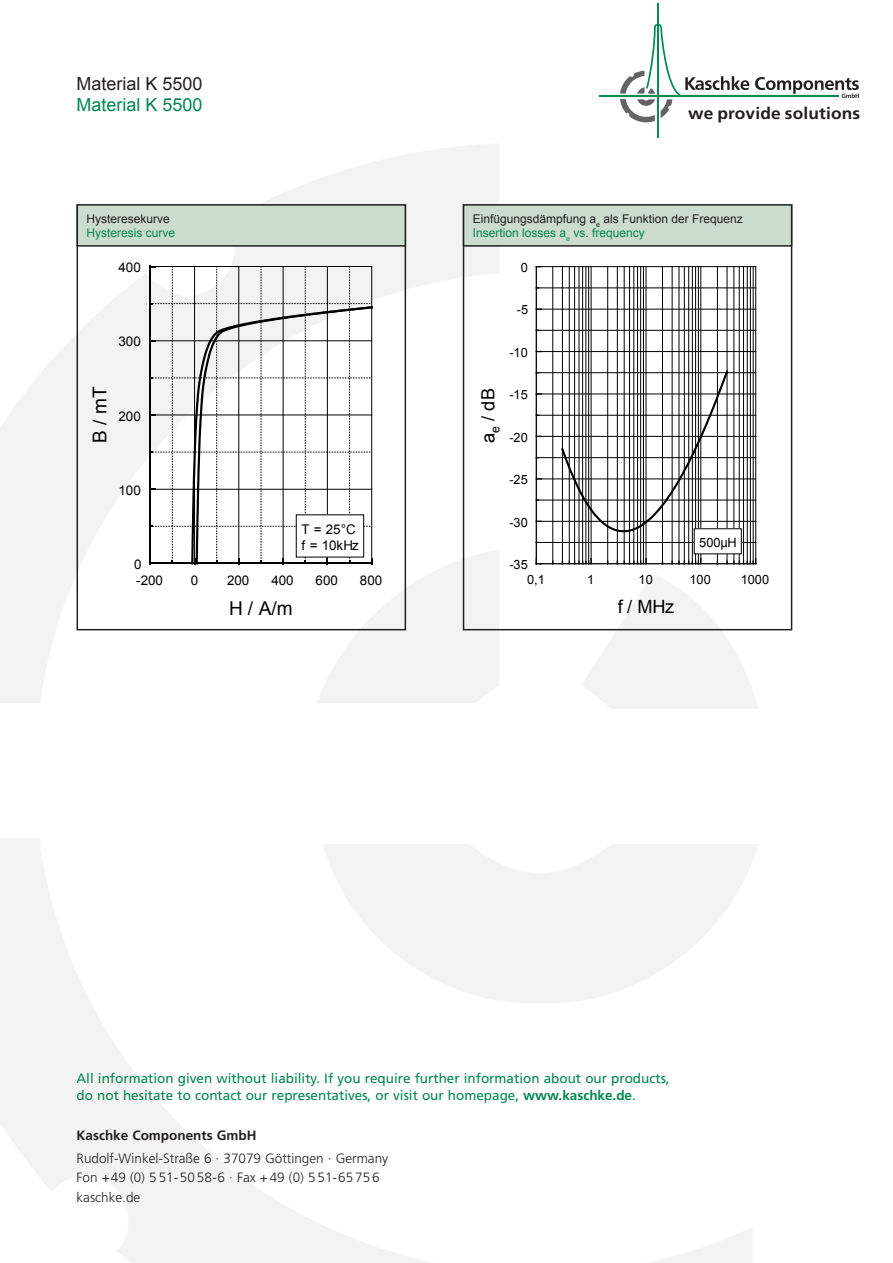
<style>
.page{position:relative;width:893px;height:1263px;background:#fff}
.page>*{position:absolute;margin:0;border:0;box-sizing:border-box;transform-origin:0 0}
.t1{font:19.05px "Arial";color:#000}
.t2{font:18.3px "Arial";color:#000}
.Material_-_deutsch{font:18px "Arial";color:#231f20}
.Material_-_englisch{font:18px "Arial";color:#02874f}
.Solutions{font:700 16.5px "Frutiger LT Std";letter-spacing:.01em;color:#231f20;scale:1.05 1}
.Frutiger_Bold{font:13.5px "Frutiger LT Std";color:#02874f}
.Frutiger_Bold-2{font:300 13.5px "Frutiger LT Std";color:#231f20}
.Frutiger_Bold-3{font:700 13.5px "Frutiger LT Std";color:#231f20}
.t3{font:13.35px/16px "Arial";color:#000}
.t4{font:12.75px "Arial";color:#000}
.Tabellentext_deutsch{font:12px "Arial";color:#231f20}
.Tabellentext_englisc{font:12px "Arial";color:#02874f}
.s1{font-weight:700}
</style>
<div class="page">
<img style="left:0;top:144px;width:793px;height:1119px">
<hr style="left:657px;top:4px;width:2px;height:93px;background:#008c4e">
<svg style="left:755px;top:77px;width:104px;height:21px"></svg>
<hr style="left:657px;top:95px;width:182px;height:2px;background:#008c4e">
<svg style="left:620px;top:24px;width:129px;height:98px"></svg>
<hr style="left:657px;top:93px;width:2px;height:45px;background:#008c4e">
<hr style="left:599px;top:95px;width:60px;height:2px;background:#008c4e">
<div style="left:77px;top:204px;width:329px;height:426px;border:2px solid #231f20"></div>
<div style="left:77px;top:205px;width:328px;height:41px;background:#ccdccf"></div>
<div style="left:77px;top:204px;width:329px;height:43px;border:2px solid #231f20"></div>
<div style="left:463px;top:204px;width:329px;height:426px;border:2px solid #231f20"></div>
<div style="left:464px;top:205px;width:328px;height:41px;background:#ccdccf"></div>
<div style="left:463px;top:204px;width:329px;height:43px;border:2px solid #231f20"></div>
<svg style="left:149px;top:266px;width:223px;height:298px"></svg>
<hr style="left:150px;top:266px;width:1px;height:298px;background:#000">
<div style="left:296px;top:515px;width:68px;height:42px;background:#fff"></div>
<hr style="left:591px;top:267px;width:1px;height:297px;background:#000">
<hr style="left:646px;top:267px;width:1px;height:297px;background:#000">
<hr style="left:700px;top:267px;width:1px;height:297px;background:#000">
<hr style="left:755px;top:267px;width:1px;height:297px;background:#000">
<hr style="left:552px;top:267px;width:1px;height:297px;background:#000">
<hr style="left:562px;top:267px;width:1px;height:297px;background:#000">
<hr style="left:569px;top:267px;width:1px;height:297px;background:#000">
<hr style="left:574px;top:267px;width:1px;height:297px;background:#000">
<hr style="left:579px;top:267px;width:1px;height:297px;background:#000">
<hr style="left:582px;top:267px;width:1px;height:297px;background:#000">
<hr style="left:585px;top:267px;width:1px;height:297px;background:#000">
<hr style="left:588px;top:267px;width:1px;height:297px;background:#000">
<hr style="left:607px;top:267px;width:1px;height:297px;background:#000">
<hr style="left:617px;top:267px;width:1px;height:297px;background:#000">
<hr style="left:624px;top:267px;width:1px;height:297px;background:#000">
<hr style="left:629px;top:267px;width:1px;height:297px;background:#000">
<hr style="left:633px;top:267px;width:1px;height:297px;background:#000">
<hr style="left:637px;top:267px;width:1px;height:297px;background:#000">
<hr style="left:640px;top:267px;width:1px;height:297px;background:#000">
<hr style="left:643px;top:267px;width:1px;height:297px;background:#000">
<hr style="left:662px;top:267px;width:1px;height:297px;background:#000">
<hr style="left:672px;top:267px;width:1px;height:297px;background:#000">
<hr style="left:679px;top:267px;width:1px;height:297px;background:#000">
<hr style="left:684px;top:267px;width:1px;height:297px;background:#000">
<hr style="left:688px;top:267px;width:1px;height:297px;background:#000">
<hr style="left:692px;top:267px;width:1px;height:297px;background:#000">
<hr style="left:695px;top:267px;width:1px;height:297px;background:#000">
<hr style="left:698px;top:267px;width:1px;height:297px;background:#000">
<hr style="left:717px;top:267px;width:1px;height:297px;background:#000">
<hr style="left:727px;top:267px;width:1px;height:297px;background:#000">
<hr style="left:733px;top:267px;width:1px;height:297px;background:#000">
<hr style="left:739px;top:267px;width:1px;height:297px;background:#000">
<hr style="left:743px;top:267px;width:1px;height:297px;background:#000">
<hr style="left:747px;top:267px;width:1px;height:297px;background:#000">
<hr style="left:750px;top:267px;width:1px;height:297px;background:#000">
<hr style="left:753px;top:267px;width:1px;height:297px;background:#000">
<hr style="left:536px;top:521px;width:220px;height:1px;background:#000">
<hr style="left:536px;top:478px;width:220px;height:1px;background:#000">
<hr style="left:536px;top:436px;width:220px;height:1px;background:#000">
<hr style="left:536px;top:394px;width:220px;height:1px;background:#000">
<hr style="left:536px;top:351px;width:220px;height:1px;background:#000">
<hr style="left:536px;top:309px;width:220px;height:1px;background:#000">
<hr style="left:536px;top:266px;width:220px;height:1px;background:#000">
<hr style="left:536px;top:542px;width:220px;height:1px;background:#000">
<hr style="left:536px;top:500px;width:220px;height:1px;background:#000">
<hr style="left:536px;top:457px;width:220px;height:1px;background:#000">
<hr style="left:536px;top:415px;width:220px;height:1px;background:#000">
<hr style="left:536px;top:372px;width:220px;height:1px;background:#000">
<hr style="left:536px;top:330px;width:220px;height:1px;background:#000">
<hr style="left:536px;top:287px;width:220px;height:1px;background:#000">
<svg style="left:560px;top:369px;width:170px;height:164px"></svg>
<svg style="left:569px;top:559px;width:23px;height:4px"></svg>
<svg style="left:617px;top:559px;width:30px;height:4px"></svg>
<svg style="left:671px;top:559px;width:30px;height:4px"></svg>
<svg style="left:726px;top:559px;width:29px;height:4px"></svg>
<hr style="left:536px;top:563px;width:220px;height:1px;background:#000">
<svg style="left:537px;top:559px;width:4px;height:4px"></svg>
<hr style="left:536px;top:267px;width:1px;height:297px;background:#000">
<div style="left:694px;top:529px;width:47px;height:25px;background:#fff"></div>
<p class="Material_-_deutsch" style="left:77px;top:72px;width:128px">Material K 5500</p>
<p class="Material_-_englisch" style="left:77px;top:93px;width:128px">Material K 5500</p>
<p class="Tabellentext_deutsch" style="left:87px;top:210px;width:85px">Hysteresekurve</p>
<p class="Tabellentext_englisc" style="left:87px;top:225px;width:90px">Hysteresis curve</p>
<p class="t3" style="left:118px;top:259px;width:24px">400</p>
<p class="t3" style="left:118px;top:334px;width:24px">300</p>
<p class="t1" style="left:87px;top:443px;width:58px;rotate:-90deg">B / mT</p>
<p class="t3" style="left:118px;top:408px;width:24px">200</p>
<p class="t3" style="left:118px;top:482px;width:24px">100</p>
<p class="t3" style="left:134px;top:556px;width:9px">0</p>
<p class="t3" style="left:302px;top:521px;width:59px">T = 25°C f = 10kHz</p>
<p class="t3" style="left:136px;top:572px;width:28px">-200</p>
<p class="t3" style="left:191px;top:572px;width:9px">0</p>
<p class="t3" style="left:227px;top:572px;width:24px">200</p>
<p class="t3" style="left:271px;top:572px;width:24px">400</p>
<p class="t3" style="left:316px;top:572px;width:24px">600</p>
<p class="t3" style="left:360px;top:572px;width:24px">800</p>
<p class="t1" style="left:229px;top:596px;width:65px">H / A/m</p>
<p class="Solutions" style="left:688px;top:104px;width:165px">we provide solutions</p>
<p class="Tabellentext_deutsch" style="left:473px;top:210px;width:272px">Einfügungsdämpfung a<sub>e</sub> als Funktion der Frequenz</p>
<p class="Tabellentext_englisc" style="left:473px;top:225px;width:173px">Insertion losses a<sub>e</sub> vs. frequency</p>
<p class="t4" style="left:521px;top:259px;width:9px">0</p>
<p class="t4" style="left:517px;top:302px;width:13px">-5</p>
<p class="t4" style="left:509px;top:344px;width:20px">-10</p>
<p class="t2" style="left:476px;top:442px;width:56px;rotate:-90deg">a<sub>e</sub> / dB</p>
<p class="t4" style="left:509px;top:386px;width:20px">-15</p>
<p class="t4" style="left:509px;top:429px;width:20px">-20</p>
<p class="t4" style="left:509px;top:471px;width:20px">-25</p>
<p class="t4" style="left:509px;top:514px;width:20px">-30</p>
<p class="t4" style="left:509px;top:556px;width:20px">-35</p>
<p class="t4" style="left:699px;top:534px;width:39px">500µH</p>
<p class="t4" style="left:527px;top:571px;width:19px">0,1</p>
<p class="t4" style="left:587px;top:571px;width:9px">1</p>
<p class="t4" style="left:639px;top:571px;width:16px">10</p>
<p class="t4" style="left:689px;top:571px;width:23px">100</p>
<p class="t4" style="left:741px;top:571px;width:30px">1000</p>
<p class="t2" style="left:618px;top:595px;width:58px">f / MHz</p>
<p class="Frutiger_Bold" style="left:77px;top:1071px;width:595px">All information given without liability. If you require further information about our products,</p>
<p class="Frutiger_Bold" style="left:77px;top:1087px;width:561px">do not hesitate to contact our representatives, or visit our homepage, <span class="s1">www.kaschke.de</span>.</p>
<p class="Frutiger_Bold-3" style="left:77px;top:1128px;width:182px">Kaschke Components GmbH</p>
<p class="Frutiger_Bold-2" style="left:77px;top:1150px;width:313px">Rudolf-Winkel-Straße 6 · 37079 Göttingen · Germany</p>
<p class="Frutiger_Bold-2" style="left:77px;top:1170px;width:305px">Fon + 49 (0) 5 51-50 58-6 · Fax +49 (0) 5 51- 65 75 6</p>
<p class="Frutiger_Bold-2" style="left:77px;top:1189px;width:65px">kaschke.de</p>
</div>
